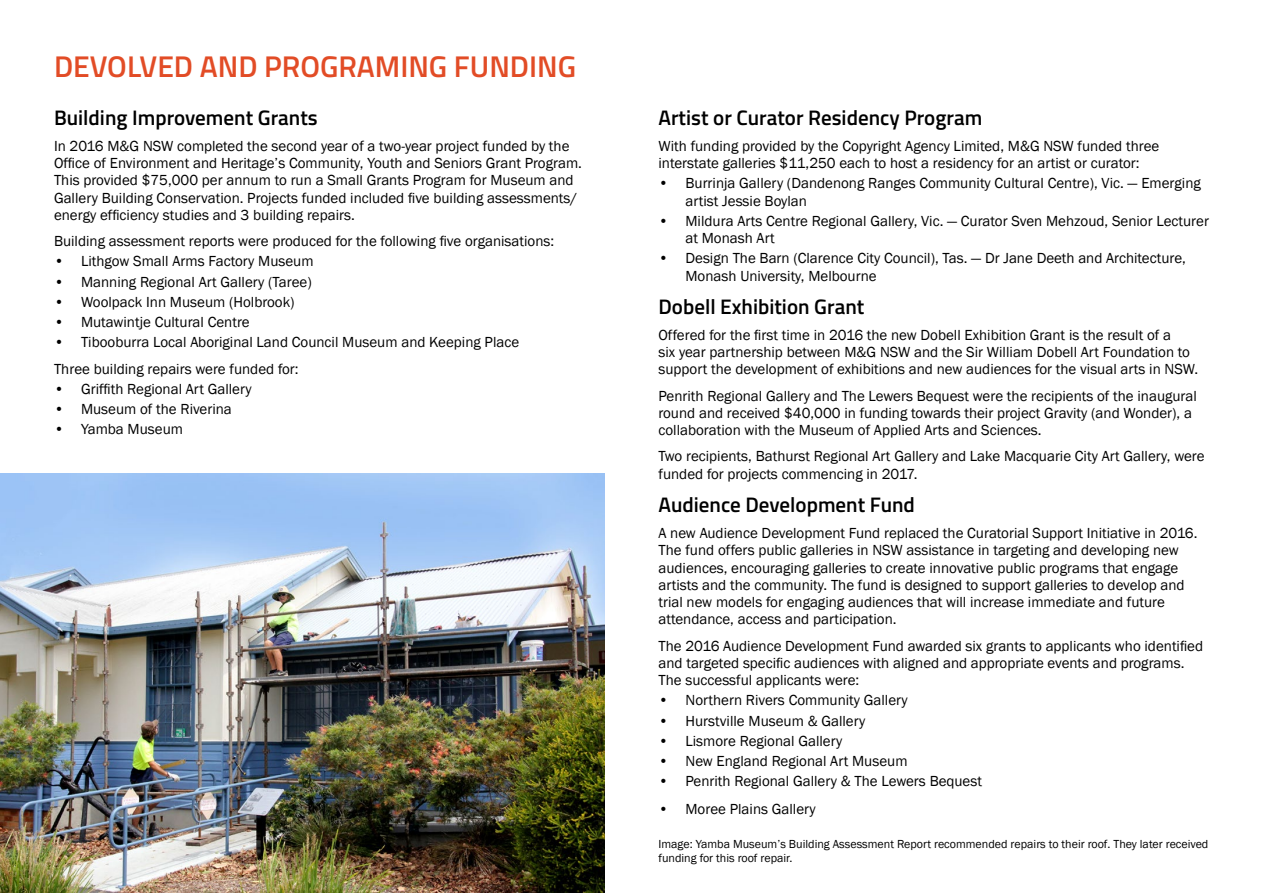
<style>
.page{position:relative;width:1263px;height:893px;background:#fff}
.page>*{position:absolute;margin:0;border:0;box-sizing:border-box;transform-origin:0 0}
.t1{font:600 30px "Titillium";color:#e24c26}
.t2{font:600 21px "Titillium";color:#000}
.t3{font:15px/17.2px "Franklin Gothic";color:#000}
.t4{font:12px/13.8px "Franklin Gothic";color:#000}
</style>
<div class="page">
<img style="left:0;top:474px;width:604px;height:419px">
<p class="t1" style="left:54px;top:43px;width:524px">DEVOLVED AND PROGRAMING FUNDING</p>
<p class="t2" style="left:54px;top:102px;width:265px">Building Improvement Grants</p>
<p class="t3" style="left:54px;top:138px;width:529px">In 2016 M&amp;G NSW completed the second year of a two-year project funded by the Office of Environment and Heritage’s Community, Youth and Seniors Grant Program.<br>This provided $75,000 per annum to run a Small Grants Program for Museum and Gallery Building Conservation. Projects funded included five building assessments/ energy efficiency studies and 3 building repairs.</p>
<p class="t3" style="left:54px;top:233px;width:502px">Building assessment reports were produced for the following five organisations:</p>
<p class="t3" style="left:54px;top:253px;width:261px">• Lithgow Small Arms Factory Museum</p>
<p class="t3" style="left:54px;top:273px;width:259px">• Manning Regional Art Gallery (Taree)</p>
<p class="t3" style="left:54px;top:294px;width:242px">• Woolpack Inn Museum (Holbrook)</p>
<p class="t3" style="left:54px;top:314px;width:197px">• Mutawintje Cultural Centre</p>
<p class="t3" style="left:54px;top:334px;width:467px">• Tibooburra Local Aboriginal Land Council Museum and Keeping Place</p>
<p class="t3" style="left:54px;top:360px;width:246px">Three building repairs were funded for:</p>
<p class="t3" style="left:54px;top:381px;width:199px">• Griffith Regional Art Gallery</p>
<p class="t3" style="left:54px;top:401px;width:179px">• Museum of the Riverina</p>
<p class="t3" style="left:54px;top:421px;width:131px">• Yamba Museum</p>
<p class="t2" style="left:658px;top:101px;width:325px">Artist or Curator Residency Program</p>
<p class="t3" style="left:658px;top:138px;width:502px">With funding provided by the Copyright Agency Limited, M&amp;G NSW funded three interstate galleries $11,250 each to host a residency for an artist or curator:</p>
<p class="t3" style="left:685px;top:175px;width:517px;text-indent:-27px">• Burrinja Gallery (Dandenong Ranges Community Cultural Centre), Vic. — Emerging artist Jessie Boylan</p>
<p class="t3" style="left:685px;top:213px;width:525px;text-indent:-27px">• Mildura Arts Centre Regional Gallery, Vic. — Curator Sven Mehzoud, Senior Lecturer at Monash Art</p>
<p class="t3" style="left:685px;top:250px;width:502px;text-indent:-27px">• Design The Barn (Clarence City Council), Tas. — Dr Jane Deeth and Architecture,<br>Monash University, Melbourne</p>
<p class="t2" style="left:658px;top:291px;width:207px">Dobell Exhibition Grant</p>
<p class="t3" style="left:658px;top:327px;width:541px">Offered for the first time in 2016 the new Dobell Exhibition Grant is the result of a<br>six year partnership between M&amp;G NSW and the Sir William Dobell Art Foundation to support the development of exhibitions and new audiences for the visual arts in NSW.</p>
<p class="t3" style="left:658px;top:387px;width:540px">Penrith Regional Gallery and The Lewers Bequest were the recipients of the inaugural round and received $40,000 in funding towards their project Gravity (and Wonder), a collaboration with the Museum of Applied Arts and Sciences.</p>
<p class="t3" style="left:658px;top:448px;width:548px">Two recipients, Bathurst Regional Art Gallery and Lake Macquarie City Art Gallery, were funded for projects commencing in 2017.</p>
<p class="t2" style="left:658px;top:489px;width:258px">Audience Development Fund</p>
<p class="t3" style="left:658px;top:525px;width:540px">A new Audience Development Fund replaced the Curatorial Support Initiative in 2016.<br>The fund offers public galleries in NSW assistance in targeting and developing new audiences, encouraging galleries to create innovative public programs that engage artists and the community. The fund is designed to support galleries to develop and trial new models for engaging audiences that will increase immediate and future attendance, access and participation.</p>
<p class="t3" style="left:658px;top:637px;width:546px">The 2016 Audience Development Fund awarded six grants to applicants who identified and targeted specific audiences with aligned and appropriate events and programs.<br>The successful applicants were:</p>
<p class="t3" style="left:658px;top:692px;width:251px">• Northern Rivers Community Gallery</p>
<p class="t3" style="left:658px;top:712px;width:208px">• Hurstville Museum &amp; Gallery</p>
<p class="t3" style="left:658px;top:733px;width:185px">• Lismore Regional Gallery</p>
<p class="t3" style="left:658px;top:753px;width:251px">• New England Regional Art Museum</p>
<p class="t3" style="left:658px;top:773px;width:325px">• Penrith Regional Gallery &amp; The Lewers Bequest</p>
<p class="t3" style="left:658px;top:800px;width:159px">• Moree Plains Gallery</p>
<p class="t4" style="left:658px;top:837px;width:551px">Image: Yamba Museum’s Building Assessment Report recommended repairs to their roof. They later received funding for this roof repair.</p>
</div>
